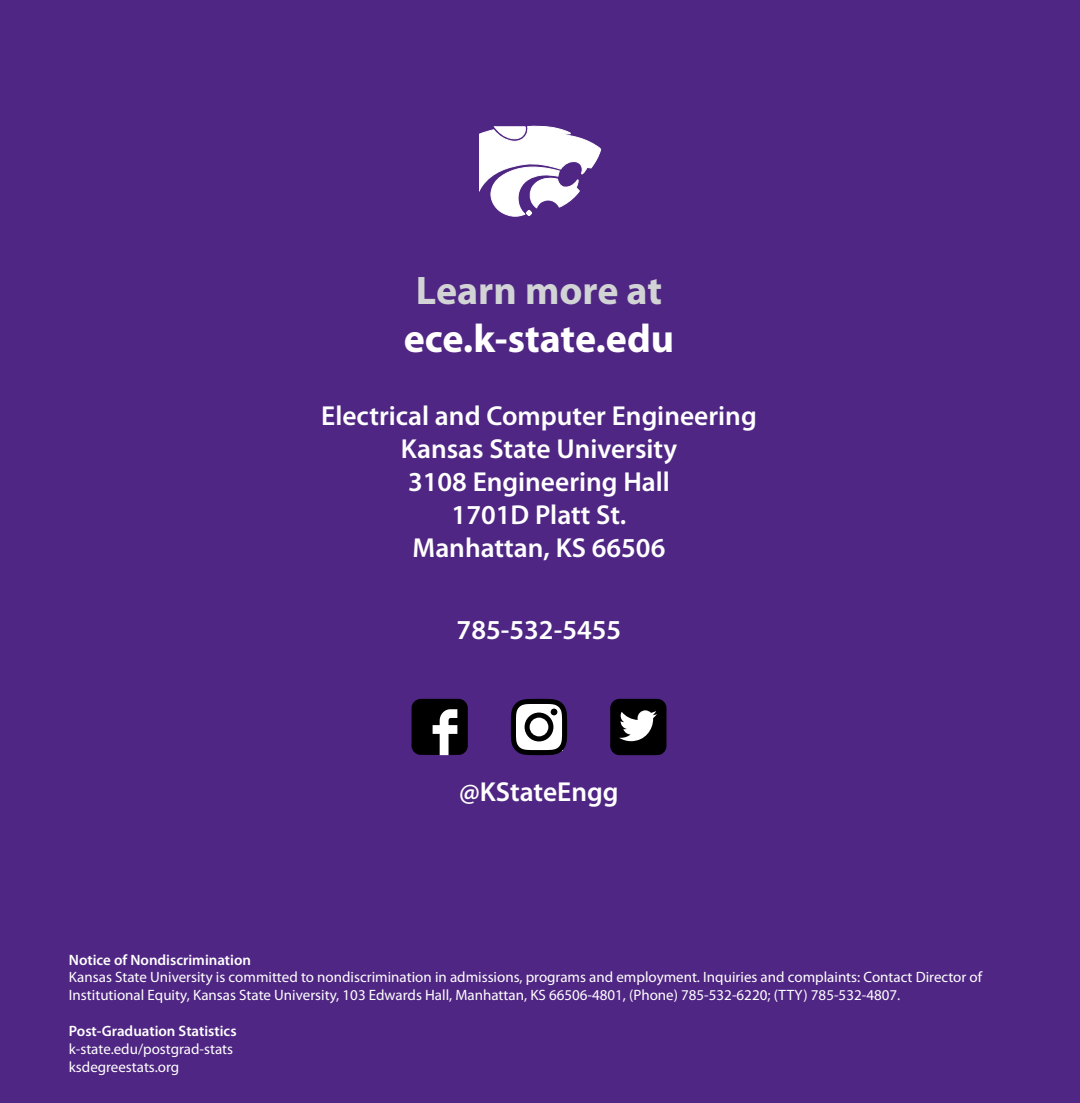
<style>
.page{position:relative;width:1080px;height:1103px;background:#fff}
.page>*{position:absolute;margin:0;border:0;box-sizing:border-box;transform-origin:0 0}
.t1{font:700 40px "Myriad Pro";color:#fff}
.t2{font:700 40px "Myriad Pro";color:#d1d3d4}
.t3{font:600 27.5px/33px "Myriad Pro";color:#fff;text-align:center}
.t4{font:15px/17.8px "Myriad Pro";color:#fff}
.t5{font:600 15px "Myriad Pro";color:#fff}
</style>
<div class="page">
<div style="left:0;top:0;width:1080px;height:1102px;background:#4f2683"></div>
<svg style="left:479px;top:125px;width:122px;height:92px"></svg>
<svg style="left:511px;top:699px;width:56px;height:56px"></svg>
<div style="left:551px;top:708px;width:6px;height:7px;background:#000;border-radius:50%"></div>
<div style="left:412px;top:699px;width:56px;height:56px;background:#000;border-radius:9px"></div>
<svg style="left:433px;top:709px;width:24px;height:46px"></svg>
<div style="left:610px;top:699px;width:56px;height:56px;background:#000;border-radius:9px"></div>
<svg style="left:619px;top:710px;width:38px;height:31px"></svg>
<h1 class="t2" style="left:416px;top:264px;width:248px">Learn more at</h1>
<h1 class="t1" style="left:404px;top:312px;width:272px">ece.k-state.edu</h1>
<h2 class="t3" style="left:321px;top:398px;width:437px">Electrical and Computer Engineering<br>Kansas State University<br>3108 Engineering Hall<br>1701D Platt St.<br>Manhattan, KS 66506</h2>
<h2 class="t3" style="left:457px;top:612px;width:166px">785-532-5455</h2>
<h2 class="t3" style="left:459px;top:775px;width:161px">@KStateEngg</h2>
<p class="t5" style="left:69px;top:950px;width:184px">Notice of Nondiscrimination</p>
<p class="t4" style="left:69px;top:968px;width:915px">Kansas State University is committed to nondiscrimination in admissions, programs and employment. Inquiries and complaints: Contact Director of<br>Institutional Equity, Kansas State University, 103 Edwards Hall, Manhattan, KS 66506-4801, (Phone) 785-532-6220; (TTY) 785-532-4807.</p>
<p class="t5" style="left:69px;top:1021px;width:169px">Post-Graduation Statistics</p>
<p class="t4" style="left:69px;top:1039px;width:166px">k-state.edu/postgrad-stats ksdegreestats.org</p>
</div>
